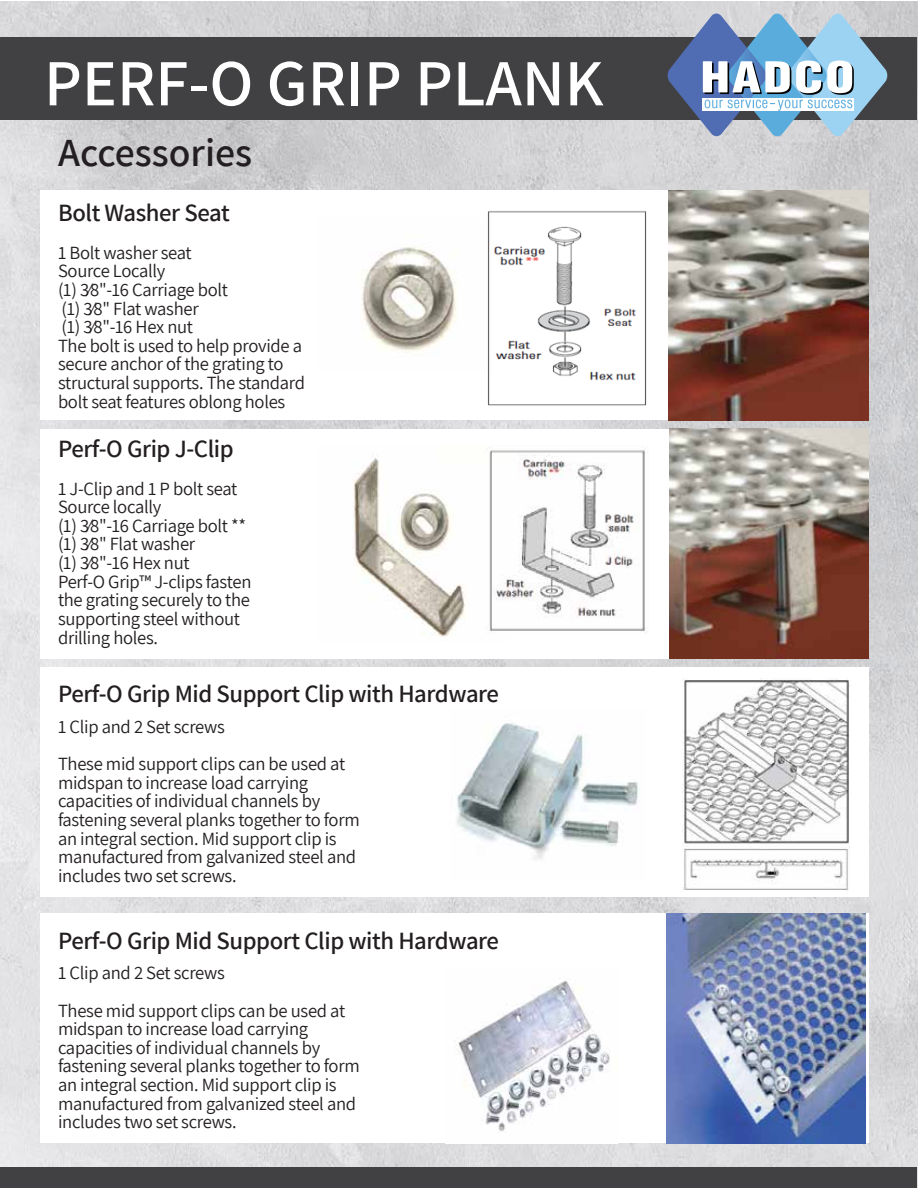
<style>
.page{position:relative;width:918px;height:1188px;background:#fff}
.page>*{position:absolute;margin:0;border:0;box-sizing:border-box;transform-origin:0 0}
.t1{font:600 65.85px "Assistant";color:#fff}
.t2{font:600 39.9px "Assistant";color:#231f20}
.t3{font:600 24.9px "Assistant";letter-spacing:-.015em;color:#231f20}
.t4{font:18.6px/18.6px "Assistant";letter-spacing:-.015em;color:#231f20}
</style>
<div class="page">
<img style="left:0;top:1px;width:918px;height:1187px">
<div style="left:40px;top:190px;width:829px;height:230px;background:#fff"></div>
<div style="left:40px;top:429px;width:829px;height:230px;background:#fff"></div>
<div style="left:40px;top:667px;width:829px;height:230px;background:#fff"></div>
<div style="left:0;top:37px;width:917px;height:83px;background:#414042"></div>
<div style="left:0;top:1167px;width:917px;height:21px;background:#414042"></div>
<svg style="left:667px;top:13px;width:221px;height:124px"></svg>
<img style="left:669px;top:429px;width:200px;height:230px">
<div style="left:40px;top:913px;width:829px;height:230px;background:#fff"></div>
<img style="left:361px;top:246px;width:96px;height:106px">
<img style="left:487px;top:210px;width:160px;height:196px">
<img style="left:669px;top:190px;width:199px;height:230px">
<img style="left:353px;top:458px;width:112px;height:179px">
<img style="left:486px;top:447px;width:160px;height:187px">
<img style="left:456px;top:723px;width:183px;height:136px">
<img style="left:682px;top:678px;width:168px;height:213px">
<img style="left:457px;top:981px;width:153px;height:150px">
<img style="left:666px;top:913px;width:200px;height:230px">
<p class="t1" style="left:44px;top:38px;width:561px">PERF-O GRIP PLANK</p>
<p class="t2" style="left:58px;top:126px;width:196px">Accessories</p>
<p class="t3" style="left:58px;top:196px;width:173px">Bolt Washer Seat</p>
<p class="t4" style="left:58px;top:242px;width:249px">1 Bolt washer seat<br>Source Locally<br>(1) 3⁄8"-16 Carriage bolt<br>(1) 3⁄8" Flat washer<br>(1) 3⁄8"-16 Hex nut<br>The bolt is used to help provide a secure anchor of the grating to structural supports. The standard bolt seat features oblong holes</p>
<p class="t3" style="left:58px;top:432px;width:177px">Perf-O Grip J-Clip</p>
<p class="t4" style="left:58px;top:478px;width:195px">1 J-Clip and 1 P bolt seat<br>Source locally<br>(1) 3⁄8"-16 Carriage bolt ** (1) 3⁄8" Flat washer<br>(1) 3⁄8"-16 Hex nut<br>Perf-O Grip™ J-clips fasten the grating securely to the supporting steel without drilling holes.</p>
<p class="t3" style="left:58px;top:677px;width:443px">Perf-O Grip Mid Support Clip with Hardware</p>
<p class="t4" style="left:58px;top:707px;width:289px;line-height:37.2px">1 Clip and 2 Set screws<br>These mid support clips can be used at</p>
<p class="t4" style="left:58px;top:772px;width:303px">midspan to increase load carrying capacities of individual channels by fastening several planks together to form an integral section. Mid support clip is manufactured from galvanized steel and includes two set screws.</p>
<p class="t3" style="left:58px;top:923px;width:443px">Perf-O Grip Mid Support Clip with Hardware</p>
<p class="t4" style="left:58px;top:954px;width:289px;line-height:37.2px">1 Clip and 2 Set screws<br>These mid support clips can be used at</p>
<p class="t4" style="left:58px;top:1019px;width:303px">midspan to increase load carrying capacities of individual channels by fastening several planks together to form an integral section. Mid support clip is manufactured from galvanized steel and includes two set screws.</p>
</div>
